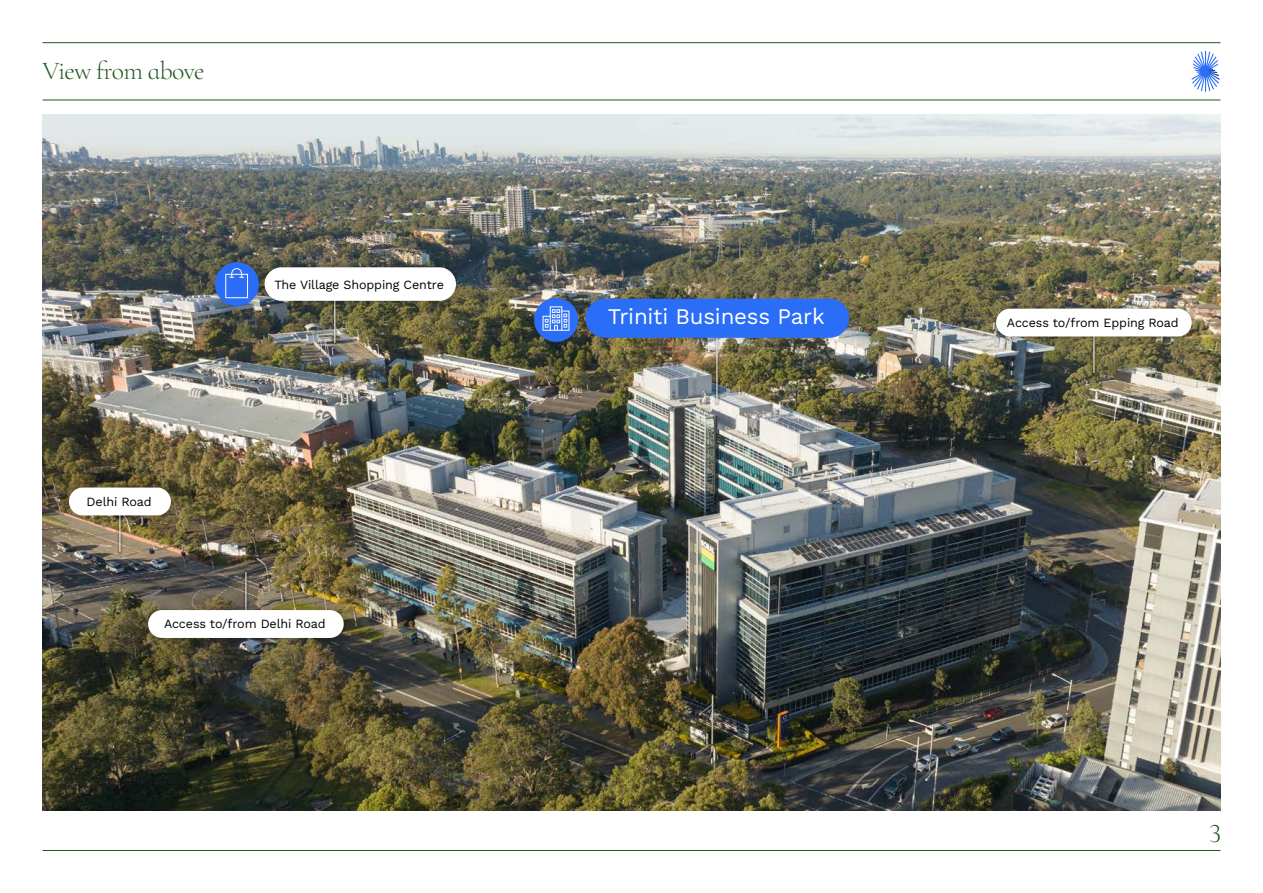
<style>
.page{position:relative;width:1263px;height:893px;background:#fff}
.page>*{position:absolute;margin:0;border:0;box-sizing:border-box;transform-origin:0 0}
.t1{font:300 27px "Cormorant Infant";color:#1f551d}
.t2{font:300 25.8px "Cormorant Infant";letter-spacing:-.025em;color:#1f551d}
.t3{font:22.35px "Work Sans";letter-spacing:-.01em;color:#fff}
.t4{font:12.6px "Work Sans";letter-spacing:-.01em;color:#000}
</style>
<div class="page">
<img style="left:43px;top:115px;width:1177px;height:695px">
<hr style="left:43px;top:42px;width:1177px;height:1px;background:#1f551d">
<hr style="left:43px;top:100px;width:1177px;height:1px;background:#1f551d">
<hr style="left:43px;top:850px;width:1177px;height:1px;background:#1f551d">
<svg style="left:1192px;top:51px;width:27px;height:41px"></svg>
<div style="left:332px;top:296px;width:6px;height:50px;background:#000;opacity:.6"></div>
<hr style="left:334px;top:299px;width:1px;height:44px;background:#fff">
<div style="left:117px;top:506px;width:6px;height:49px;background:#000;opacity:.6"></div>
<hr style="left:120px;top:509px;width:1px;height:43px;background:#fff">
<div style="left:1091px;top:327px;width:6px;height:49px;background:#000;opacity:.6"></div>
<hr style="left:1093px;top:330px;width:1px;height:43px;background:#fff">
<div style="left:243px;top:569px;width:6px;height:49px;background:#000;opacity:.6"></div>
<hr style="left:246px;top:572px;width:1px;height:43px;background:#fff">
<div style="left:714px;top:318px;width:6px;height:88px;background:#000;opacity:.6"></div>
<hr style="left:717px;top:322px;width:1px;height:81px;background:#fff">
<div style="left:585px;top:299px;width:264px;height:39px;background:#2a6df6;border-radius:20px"></div>
<div style="left:206px;top:253px;width:259px;height:62px;background:#000;opacity:.3"></div>
<div style="left:265px;top:267px;width:191px;height:34px;background:#fff;border-radius:17px"></div>
<svg style="left:215px;top:262px;width:44px;height:44px;background:#4476d7"></svg>
<div style="left:60px;top:478px;width:120px;height:47px;background:#000;opacity:.3"></div>
<div style="left:69px;top:487px;width:102px;height:28px;background:#fff;border-radius:14px"></div>
<div style="left:987px;top:299px;width:214px;height:47px;background:#000;opacity:.3"></div>
<div style="left:996px;top:309px;width:196px;height:27px;background:#fff;border-radius:14px"></div>
<div style="left:139px;top:601px;width:214px;height:46px;background:#000;opacity:.3"></div>
<div style="left:148px;top:610px;width:196px;height:28px;background:#fff;border-radius:14px"></div>
<svg style="left:534px;top:298px;width:44px;height:44px;background:#517cd2"></svg>
<h2 class="t2" style="left:43px;top:56px;width:164px">View from above</h2>
<p class="t4" style="left:274px;top:275px;width:171px">The Village Shopping Centre</p>
<p class="t4" style="left:87px;top:492px;width:67px">Delhi Road</p>
<p class="t4" style="left:164px;top:615px;width:163px">Access to/from Delhi Road</p>
<h3 class="t3" style="left:608px;top:300px;width:219px">Triniti Business Park</h3>
<p class="t4" style="left:1007px;top:313px;width:173px">Access to/from Epping Road</p>
<h1 class="t1" style="left:1209px;top:817px;width:13px">3</h1>
</div>
